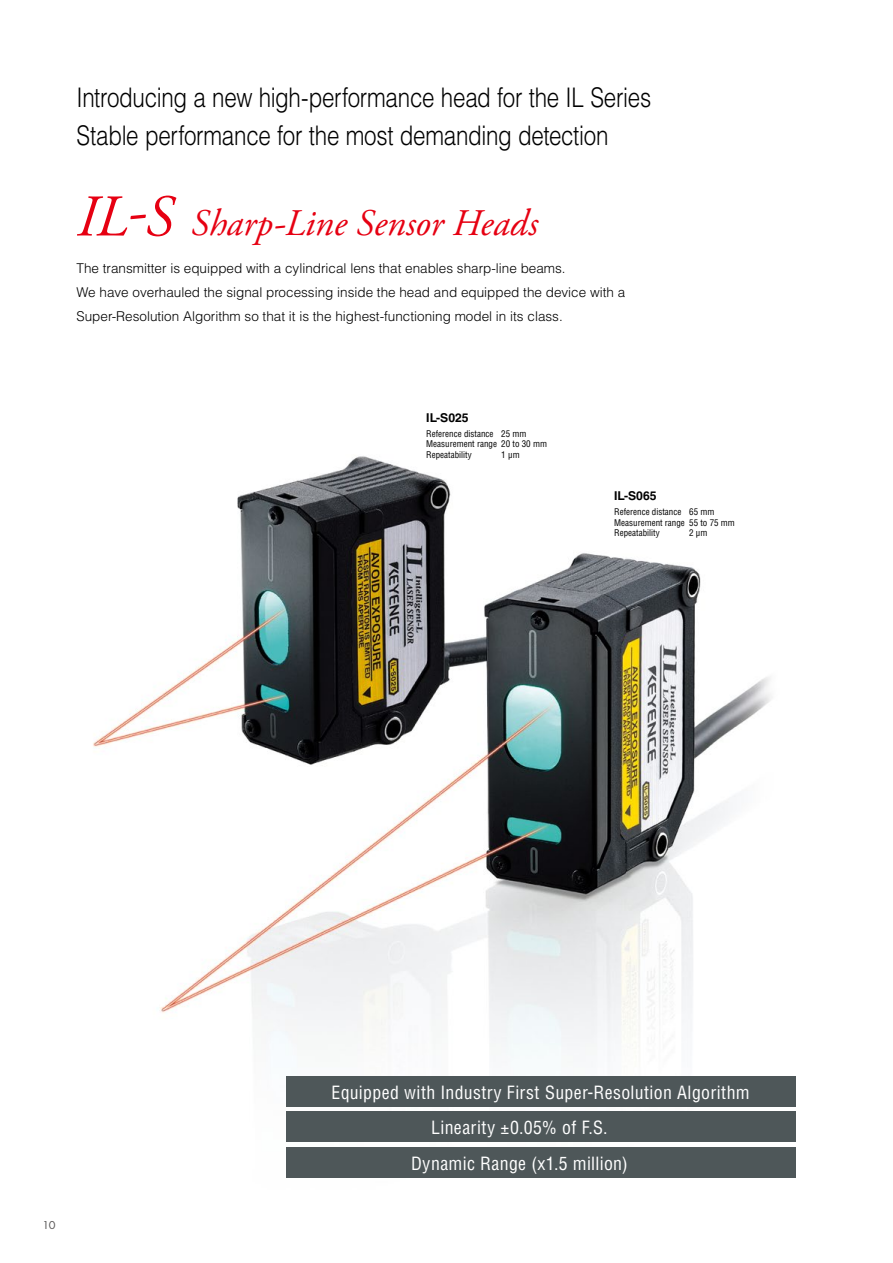
<style>
.page{position:relative;width:893px;height:1263px;background:#fff}
.page>*{position:absolute;margin:0;border:0;box-sizing:border-box;transform-origin:0 0}
.t1{font:italic 37.5px "Adobe Garamond Pro";color:#e60012}
.t2{font:300 27px/37.5px "Helvetica LT Std";letter-spacing:-.01em;color:#000;scale:.83 1}
.t3{font:condensed 17.85px/35.7px "Helvetica LT Std";letter-spacing:.02em;color:#fff;text-align:center}
.t4{font:300 13.5px/24px "Helvetica LT Std";color:#000}
.t5{font:700 12.15px "Helvetica LT Std";color:#000}
.t6{font:10.5px "Futura Std";color:#595757;scale:1.05 1}
.t7{font:condensed 9px/10.5px "Helvetica LT Std";color:#000}
.s1{font-size:58.95px}
</style>
<div class="page">
<img style="left:93px;top:456px;width:703px;height:722px">
<div style="left:286px;top:1076px;width:509px;height:30px;background:#4e5759"></div>
<div style="left:286px;top:1111px;width:509px;height:31px;background:#4e5759"></div>
<div style="left:286px;top:1147px;width:509px;height:31px;background:#4e5759"></div>
<h2 class="t2" style="left:77px;top:79px;width:694px">Introducing a new high-performance head for the IL Series<br>Stable performance for the most demanding detection</h2>
<h1 class="t1" style="left:77px;top:201px;width:463px"><span class="s1">IL</span><sup>-</sup><span class="s1">S</span> Sharp-Line Sensor Heads</h1>
<p class="t4" style="left:77px;top:256px;width:550px">The transmitter is equipped with a cylindrical lens that enables sharp-line beams.<br>We have overhauled the signal processing inside the head and equipped the device with a<br>Super-Resolution Algorithm so that it is the highest-functioning model in its class.</p>
<p class="t5" style="left:426px;top:410px;width:44px">IL-S025</p>
<p class="t7" style="left:426px;top:428px;width:122px">Reference distance 25 mm<br>Measurement range 20 to 30 mm<br>Repeatability</p>
<p class="t7" style="left:501px;top:449px;width:20px">1 μm</p>
<p class="t5" style="left:614px;top:488px;width:44px">IL-S065</p>
<p class="t7" style="left:614px;top:506px;width:122px">Reference distance 65 mm<br>Measurement range 55 to 75 mm<br>Repeatability</p>
<p class="t7" style="left:689px;top:527px;width:20px">2 μm</p>
<p class="t6" style="left:43px;top:1218px;width:14px">10</p>
<h3 class="t3" style="left:332px;top:1074px;width:420px">Equipped with Industry First Super-Resolution Algorithm</h3>
<h3 class="t3" style="left:411px;top:1110px;width:218px">Linearity ±0.05% of F.S.<br>Dynamic Range (x1.5 million)</h3>
</div>
